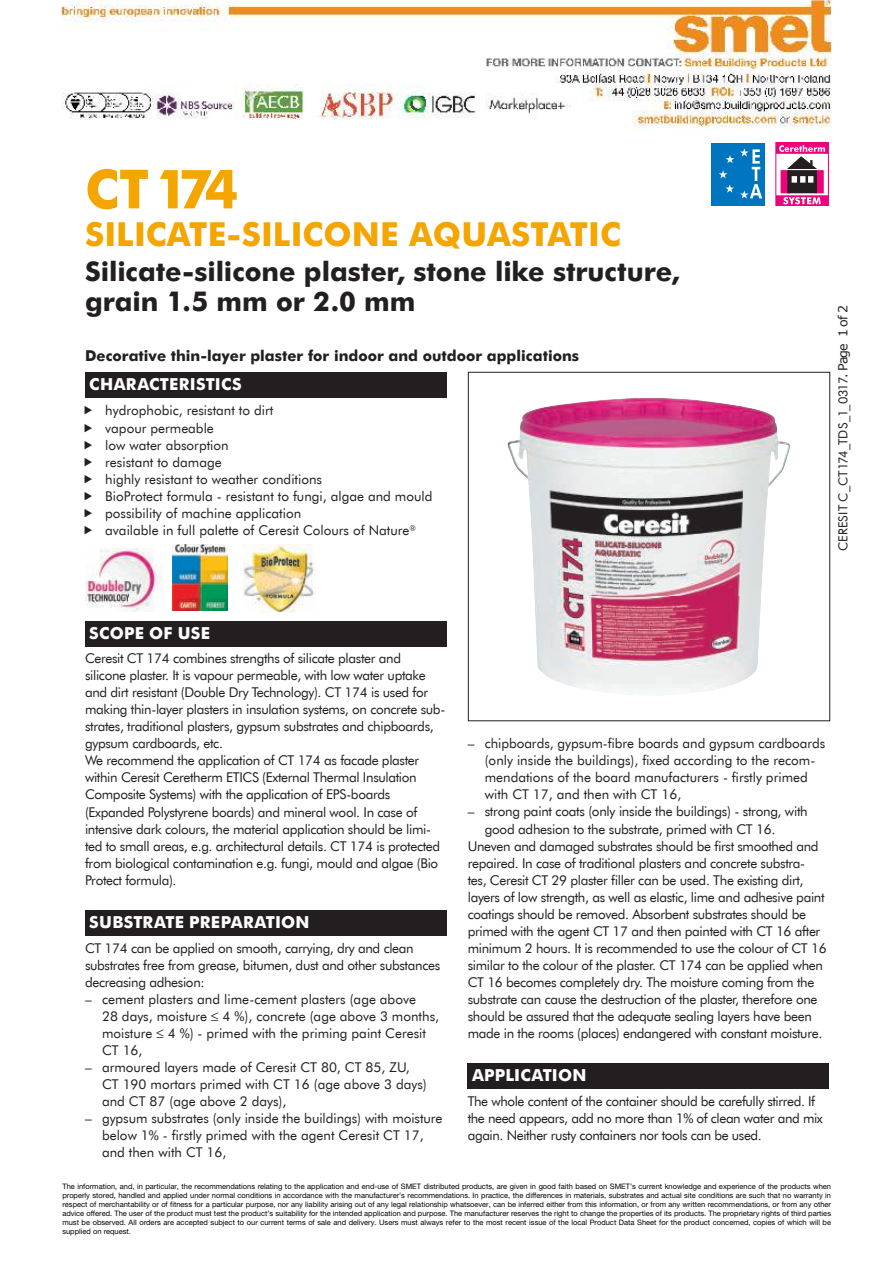
<style>
.page{position:relative;width:893px;height:1263px;background:#fff}
.page>*{position:absolute;margin:0;border:0;box-sizing:border-box;transform-origin:0 0}
.t1{font:700 54px "Futura EU";color:#f4a500}
.t2{font:700 33px "Futura EU";letter-spacing:.005em;color:#f4a500}
.t3{font:700 27px/30.2px "Futura EU";color:#231f20}
.t4{font:700 16.5px "Futura EU";letter-spacing:.015em;color:#fff}
.t5{font:700 15px "Futura EU";color:#231f20}
.t6{font:13.5px/17px "Futura EU";letter-spacing:-.025em;color:#231f20}
.t7{font:13.5px/17px "Futura EU";color:#231f20}
.t8{font:13.5px/17px "Futura EU";letter-spacing:-.005em;color:#231f20}
.t9{font:12.6px "Futura EU";letter-spacing:.01em;color:#231f20}
.t10{font:7.5px/9px "Helvetica Neue LT Pro";color:#000;text-align:justify}
.s1{font-family:"Verdana"}
</style>
<div class="page">
<div style="left:85px;top:372px;width:361px;height:26px;background:#231f20"></div>
<div style="left:468px;top:372px;width:362px;height:349px;border:1px solid #231f20"></div>
<div style="left:468px;top:1063px;width:361px;height:26px;background:#231f20"></div>
<div style="left:85px;top:621px;width:361px;height:25px;background:#231f20"></div>
<div style="left:85px;top:910px;width:361px;height:25px;background:#231f20"></div>
<img style="left:507px;top:398px;width:236px;height:198px">
<img style="left:743px;top:406px;width:48px;height:274px">
<img style="left:534px;top:596px;width:210px;height:99px">
<svg style="left:775px;top:142px;width:54px;height:64px"></svg>
<div style="left:712px;top:143px;width:53px;height:63px;background:#0075bf"></div>
<svg style="left:726px;top:155px;width:8px;height:8px"></svg>
<svg style="left:719px;top:170px;width:8px;height:8px"></svg>
<svg style="left:725px;top:184px;width:9px;height:9px"></svg>
<svg style="left:740px;top:148px;width:22px;height:51px"></svg>
<img style="left:243px;top:545px;width:72px;height:67px">
<img style="left:172px;top:544px;width:56px;height:67px">
<img style="left:85px;top:548px;width:77px;height:63px">
<img style="left:62px;top:0;width:769px;height:130px">
<h1 class="t1" style="left:85px;top:167px;width:155px">CT 174</h1>
<h2 class="t2" style="left:85px;top:221px;width:537px">SILICATE-SILICONE AQUASTATIC</h2>
<h3 class="t3" style="left:85px;top:259px;width:596px">Silicate-silicone plaster, stone like structure, grain 1.5 mm or 2.0 mm</h3>
<p class="t5" style="left:85px;top:349px;width:496px">Decorative thin-layer plaster for indoor and outdoor applications</p>
<p class="t4" style="left:89px;top:378px;width:154px">CHARACTERISTICS</p>
<p class="t7" style="left:105px;top:403px;width:329px">hydrophobic, resistant to dirt<br>vapour permeable<br>low water absorption<br>resistant to damage<br>highly resistant to weather conditions<br>BioProtect formula - resistant to fungi, algae and mould possibility of machine application<br>available in full palette of Ceresit Colours of Nature<sup>®</sup></p>
<p class="t9" style="left:838px;top:551px;width:248px;rotate:-90deg">CERESIT C_CT174_TDS_1_0317<span class="s1">. Page 1 of 2</span></p>
<p class="t4" style="left:89px;top:626px;width:122px">SCOPE OF USE</p>
<p class="t6" style="left:85px;top:651px;width:362px">Ceresit CT 174 combines strengths of silicate plaster and silicone plaster. It is vapour permeable, with low water uptake and dirt resistant (Double Dry Technology). CT 174 is used for making thin-layer plasters in insulation systems, on concrete sub&shy;strates, traditional plasters, gypsum substrates and chipboards, gypsum cardboards, etc.<br>We recommend the application of CT 174 as facade plaster within Ceresit Ceretherm ETICS (External Thermal Insulation Composite Systems) with the application of EPS-boards (Expanded Polystyrene boards) and mineral wool. In case of intensive dark colours, the material application should be limi&shy;ted to small areas, e.g. architectural details. CT 174 is protected from biological contamination e.g. fungi, mould and algae (Bio Protect formula).</p>
<p class="t4" style="left:89px;top:916px;width:222px">SUBSTRATE PREPARATION</p>
<p class="t6" style="left:85px;top:940px;width:357px">CT 174 can be applied on smooth, carrying, dry and clean substrates free from grease, bitumen, dust and other substances decreasing adhesion:</p>
<p class="t7" style="left:102px;top:991px;width:339px;text-indent:-17px">– cement plasters and lime-cement plasters (age above<br>28 days, moisture 4 %), concrete (age above 3 months, moisture 4 %) - primed with the priming paint Ceresit CT 16,</p>
<p class="t7" style="left:102px;top:1059px;width:326px;text-indent:-17px">– armoured layers made of Ceresit CT 80, CT 85, ZU,<br>CT 190 mortars primed with CT 16 (age above 3 days) and CT 87 (age above 2 days),</p>
<p class="t8" style="left:102px;top:1110px;width:342px;text-indent:-17px">– gypsum substrates (only inside the buildings) with moisture below 1% - firstly primed with the agent Ceresit CT 17, and then with CT 16,</p>
<p class="t7" style="left:485px;top:736px;width:342px;text-indent:-17px">– chipboards, gypsum-fibre boards and gypsum cardboards (only inside the buildings), fixed according to the recom&shy;mendations of the board manufacturers - firstly primed with CT 17, and then with CT 16,</p>
<p class="t6" style="left:468px;top:804px;width:342px">– strong paint coats (only inside the buildings) - strong, with</p>
<p class="t6" style="left:485px;top:821px;width:292px">good adhesion to the substrate, primed with CT 16.</p>
<p class="t6" style="left:468px;top:838px;width:352px">Uneven and damaged substrates should be first smoothed and</p>
<p class="t6" style="left:468px;top:855px;width:339px">repaired. In case of traditional plasters and concrete substra-</p>
<p class="t6" style="left:468px;top:872px;width:337px">tes, Ceresit CT 29 plaster filler can be used. The existing dirt,</p>
<p class="t6" style="left:468px;top:889px;width:358px">layers of low strength, as well as elastic, lime and adhesive paint</p>
<p class="t6" style="left:468px;top:906px;width:340px">coatings should be removed. Absorbent substrates should be</p>
<p class="t6" style="left:468px;top:923px;width:354px">primed with the agent CT 17 and then painted with CT 16 after</p>
<p class="t6" style="left:468px;top:940px;width:360px">minimum 2 hours. It is recommended to use the colour of CT 16</p>
<p class="t6" style="left:468px;top:957px;width:357px">similar to the colour of the plaster. CT 174 can be applied when</p>
<p class="t6" style="left:468px;top:974px;width:348px">CT 16 becomes completely dry. The moisture coming from the</p>
<p class="t6" style="left:468px;top:991px;width:351px">substrate can cause the destruction of the plaster, therefore one</p>
<p class="t6" style="left:468px;top:1008px;width:346px">should be assured that the adequate sealing layers have been</p>
<p class="t6" style="left:468px;top:1025px;width:356px">made in the rooms (places) endangered with constant moisture.</p>
<p class="t4" style="left:472px;top:1069px;width:116px">APPLICATION</p>
<p class="t6" style="left:468px;top:1093px;width:356px">The whole content of the container should be carefully stirred. If the need appears, add no more than 1% of clean water and mix again. Neither rusty containers nor tools can be used.</p>
<p class="t10" style="left:62px;top:1181px;width:770px">The information, and, in particular, the recommendations relating to the application and end-use of SMET distributed products, are given in good faith based on SMET’s current knowledge and experience of the products when properly stored, handled and applied under normal conditions in accordance with the manufacturer’s recommendations. In practice, the differences in materials, substrates and actual site conditions are such that no warranty in respect of merchantability or of fitness for a particular purpose, nor any liability arising out of any legal relationship whatsoever, can be inferred either from this information, or from any written recommendations, or from any other advice offered. The user of the product must test the product’s suitability for the intended application and purpose. The manufacturer reserves the right to change the properties of its products. The proprietary rights of third parties must be observed. All orders are accepted subject to our current terms of sale and delivery. Users must always refer to the most recent issue of the local Product Data Sheet for the product concerned, copies of which will be supplied on request.</p>
</div>
